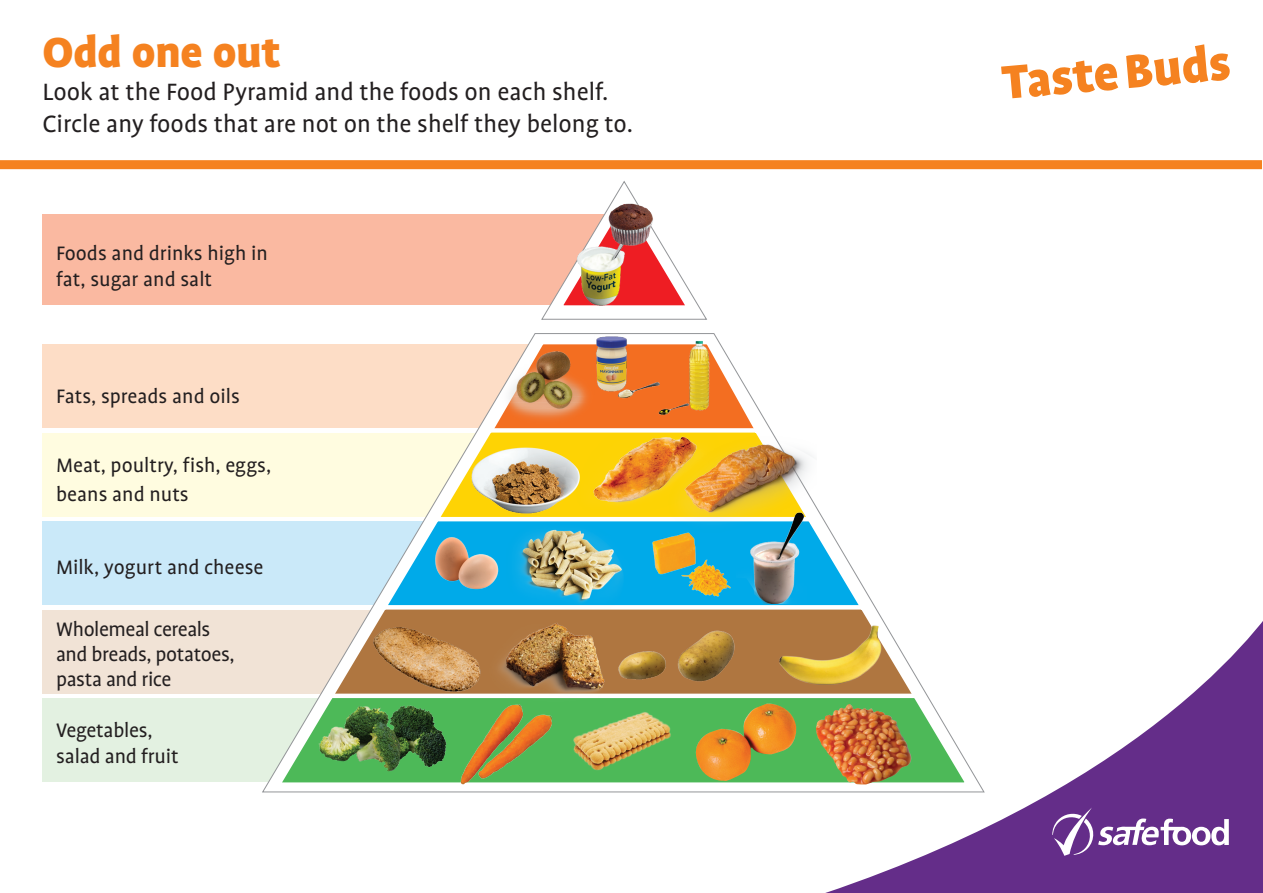
<style>
.page{position:relative;width:1263px;height:893px;background:#fff}
.page>*{position:absolute;margin:0;border:0;box-sizing:border-box;transform-origin:0 0}
.t1{font:900 54px "Profile";color:#f58220}
.t2{font:900 48px "Profile";letter-spacing:-.005em;color:#f58220}
.t3{font:27px/32.4px "Profile";color:#231f20}
.t4{font:22.2px/25.2px "Profile";letter-spacing:-.005em;color:#231f20}
</style>
<div class="page">
<svg style="left:758px;top:621px;width:505px;height:272px"></svg>
<svg style="left:1052px;top:807px;width:177px;height:49px"></svg>
<svg style="left:929px;top:169px;width:56px;height:1px"></svg>
<div style="left:43px;top:698px;width:519px;height:84px;background:#e3f1e1"></div>
<div style="left:43px;top:610px;width:560px;height:84px;background:#f1e3d6"></div>
<div style="left:43px;top:521px;width:596px;height:84px;background:#cae9f9"></div>
<div style="left:43px;top:433px;width:596px;height:84px;background:#fffce0"></div>
<div style="left:43px;top:344px;width:577px;height:84px;background:#fdddc6"></div>
<div style="left:43px;top:214px;width:585px;height:91px;background:#fab9a1"></div>
<svg style="left:262px;top:333px;width:722px;height:459px"></svg>
<svg style="left:542px;top:250px;width:165px;height:70px"></svg>
<svg style="left:376px;top:513px;width:494px;height:88px"></svg>
<svg style="left:384px;top:338px;width:479px;height:263px"></svg>
<svg style="left:323px;top:601px;width:600px;height:89px"></svg>
<svg style="left:270px;top:690px;width:706px;height:99px"></svg>
<div style="left:0;top:160px;width:1262px;height:9px;background:#f58220"></div>
<img style="left:342px;top:610px;width:143px;height:88px">
<img style="left:695px;top:703px;width:102px;height:80px">
<img style="left:630px;top:335px;width:45px;height:72px">
<img style="left:310px;top:698px;width:136px;height:79px">
<img style="left:659px;top:337px;width:57px;height:80px">
<img style="left:555px;top:231px;width:104px;height:85px">
<img style="left:816px;top:704px;width:92px;height:81px">
<img style="left:622px;top:627px;width:143px;height:70px">
<img style="left:594px;top:181px;width:72px;height:69px">
<img style="left:592px;top:434px;width:135px;height:79px">
<img style="left:629px;top:525px;width:119px;height:83px">
<img style="left:506px;top:525px;width:123px;height:92px">
<img style="left:770px;top:617px;width:122px;height:80px">
<img style="left:563px;top:697px;width:124px;height:88px">
<img style="left:446px;top:697px;width:117px;height:93px">
<img style="left:737px;top:499px;width:92px;height:105px">
<img style="left:446px;top:434px;width:146px;height:105px">
<img style="left:656px;top:436px;width:161px;height:96px">
<img style="left:485px;top:610px;width:137px;height:104px">
<img style="left:463px;top:318px;width:167px;height:118px">
<img style="left:419px;top:531px;width:96px;height:70px">
<h2 class="t2" style="left:43px;top:25px;width:240px">Odd one out</h2>
<p class="t3" style="left:43px;top:75px;width:592px">Look at the Food Pyramid and the foods on each shelf.<br>Circle any foods that are not on the shelf they belong to.</p>
<p class="t4" style="left:56px;top:241px;width:213px">Foods and drinks high in fat, sugar and salt</p>
<p class="t4" style="left:56px;top:384px;width:185px">Fats, spreads and oils</p>
<p class="t4" style="left:56px;top:451px;width:217px;line-height:29.2px">Meat, poultry, fish, eggs, beans and nuts</p>
<p class="t4" style="left:56px;top:555px;width:209px">Milk, yogurt and cheese</p>
<p class="t4" style="left:56px;top:617px;width:180px">Wholemeal cereals and breads, potatoes, pasta and rice</p>
<p class="t4" style="left:56px;top:718px;width:124px">Vegetables, salad and fruit</p>
<h1 class="t1" style="left:999px;top:52px;width:231px;rotate:-5deg">Taste Buds</h1>
</div>
